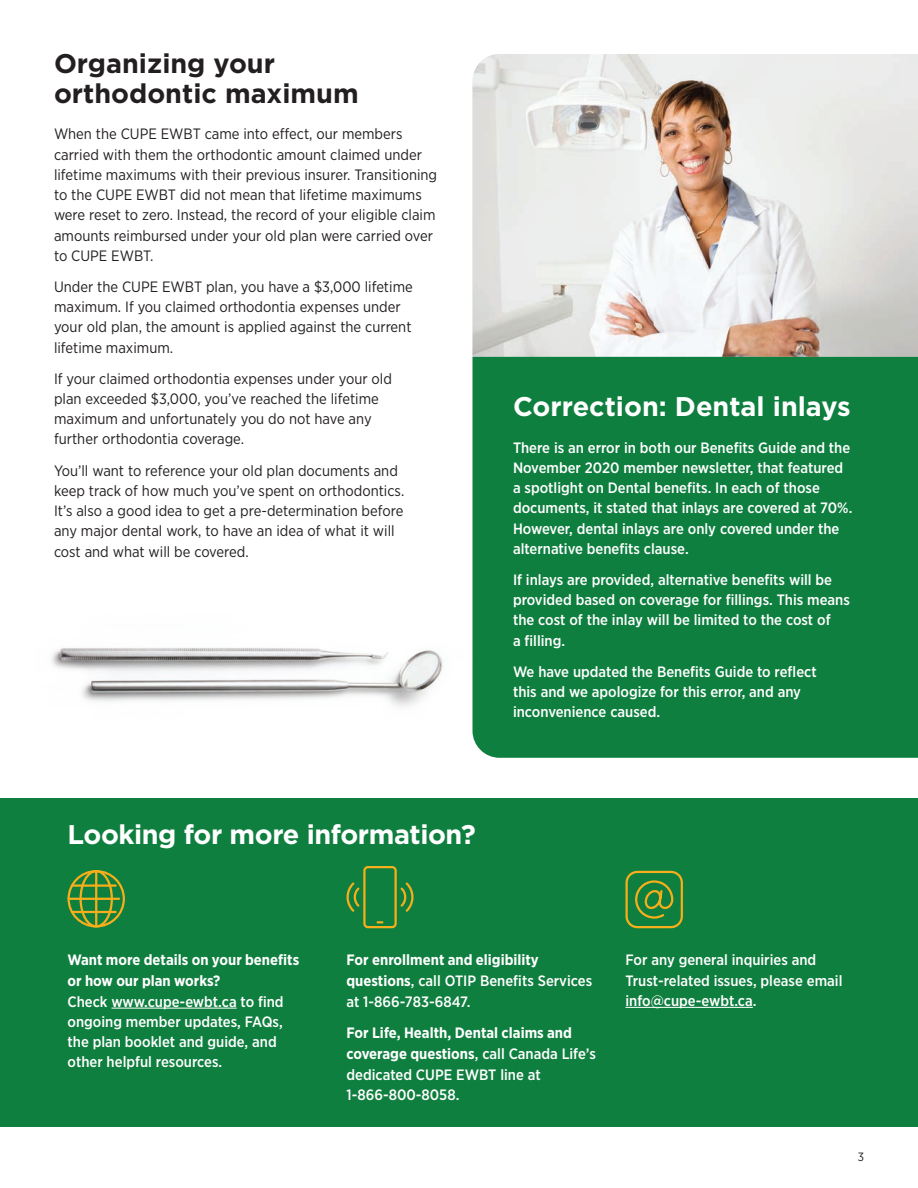
<style>
.page{position:relative;width:918px;height:1188px;background:#fff}
.page>*{position:absolute;margin:0;border:0;box-sizing:border-box;transform-origin:0 0}
.headline{font:700 27px/30px "Gotham";color:#231f20}
.headline-2{font:700 27px "Gotham";letter-spacing:-.015em;color:#fff}
.headline-3{font:700 27px "Gotham";color:#fff}
.body{font:500 15px/20.2px "Gotham Narrow";color:#fff}
.body-2{font:15px/20.2px "Gotham Narrow";color:#231f20}
.body-3{font:12px "Gotham Narrow";color:#231f20}
.s1{font-weight:700}
</style>
<div class="page">
<img style="left:472px;top:54px;width:446px;height:303px">
<div style="left:0;top:798px;width:918px;height:329px;background:#0f7f3f"></div>
<hr style="left:111px;top:1008px;width:126px;height:1px;background:#fff">
<hr style="left:626px;top:1007px;width:127px;height:1px;background:#fff">
<svg style="left:67px;top:870px;width:58px;height:58px"></svg>
<hr style="left:69px;top:898px;width:50px;height:2px;background:#f6ae1a">
<div style="left:80px;top:870px;width:33px;height:58px;border:2px solid #f6ae1a;border-radius:50%"></div>
<hr style="left:72px;top:911px;width:44px;height:2px;background:#f6ae1a">
<hr style="left:72px;top:884px;width:44px;height:3px;background:#f6ae1a">
<svg style="left:346px;top:866px;width:68px;height:63px"></svg>
<svg style="left:625px;top:870px;width:58px;height:59px"></svg>
<div style="left:472px;top:357px;width:446px;height:401px;background:#0f7f3f"></div>
<img style="left:52px;top:648px;width:391px;height:59px">
<p class="headline" style="left:54px;top:48px;width:306px">Organizing your orthodontic maximum</p>
<p class="body-2" style="left:54px;top:124px;width:385px">When the CUPE EWBT came into effect, our members carried with them the orthodontic amount claimed under lifetime maximums with their previous insurer. Transitioning to the CUPE EWBT did not mean that lifetime maximums were reset to zero. Instead, the record of your eligible claim amounts reimbursed under your old plan were carried over to CUPE EWBT.</p>
<p class="body-2" style="left:54px;top:276px;width:360px">Under the CUPE EWBT plan, you have a $3,000 lifetime maximum. If you claimed orthodontia expenses under your old plan, the amount is applied against the current lifetime maximum.</p>
<p class="body-2" style="left:54px;top:368px;width:339px">If your claimed orthodontia expenses under your old plan exceeded $3,000, you’ve reached the lifetime maximum and unfortunately you do not have any further orthodontia coverage.</p>
<p class="body-2" style="left:54px;top:460px;width:352px">You’ll want to reference your old plan documents and keep track of how much you’ve spent on orthodontics.<br>It’s also a good idea to get a pre-determination before any major dental work, to have an idea of what it will cost and what will be covered.</p>
<p class="headline-3" style="left:513px;top:391px;width:339px">Correction: Dental inlays</p>
<p class="body" style="left:513px;top:437px;width:341px">There is an error in both our Benefits Guide and the November 2020 member newsletter, that featured a spotlight on Dental benefits. In each of those documents, it stated that inlays are covered at 70%.<br>However, dental inlays are only covered under the alternative benefits clause.</p>
<p class="body" style="left:513px;top:569px;width:338px">If inlays are provided, alternative benefits will be provided based on coverage for fillings. This means the cost of the inlay will be limited to the cost of<br>a filling.</p>
<p class="body" style="left:513px;top:661px;width:305px">We have updated the Benefits Guide to reflect this and we apologize for this error, and any inconvenience caused.</p>
<p class="headline-2" style="left:68px;top:819px;width:410px">Looking for more information?</p>
<p class="body" style="left:68px;top:950px;width:233px"><span class="s1">Want more details on your benefits or how our plan works?<br></span>Check www.cupe-ewbt.ca to find ongoing member updates, FAQs, the plan booklet and guide, and other helpful resources.</p>
<p class="body" style="left:346px;top:950px;width:247px;line-height:20.7px"><span class="s1">For enrollment and eligibility questions</span>, call OTIP Benefits Services at 1-866-783-6847.</p>
<p class="body" style="left:346px;top:1023px;width:251px"><span class="s1">For Life, Health, Dental claims and coverage questions</span>, call Canada Life’s dedicated CUPE EWBT line at<br>1-866-800-8058.</p>
<p class="body" style="left:626px;top:950px;width:219px">For any general inquiries and<br>Trust-related issues, please email info@cupe-ewbt.ca.</p>
<p class="body-3" style="left:858px;top:1149px;width:8px">3</p>
</div>
